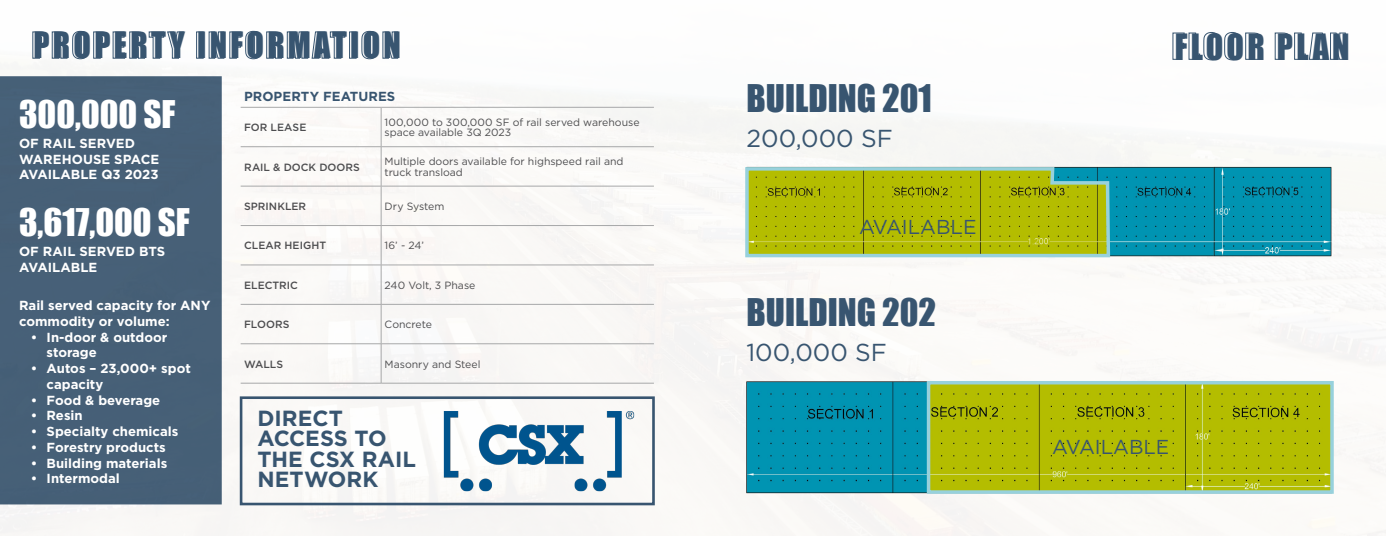
<style>
.page{position:relative;width:1386px;height:536px;background:#fbfaf8}
.page>*{position:absolute;margin:0;border:0;box-sizing:border-box;transform-origin:0 0}
.t1{font:35px "Impact";color:#385570}
.t2{font:35px "Impact";color:#fff}
.t3{font:33.25px "Impact";letter-spacing:.1em;color:#385570}
.t4{font:24.5px "Gotham";color:#385570}
.t5{font:700 21.88px/20.1px "Gotham";color:#385570}
.t6{font:20.12px "Gotham";color:#385570}
.t7{font:700 13.12px/15.8px "Gotham";color:#fff}
.t8{font:700 13.12px "Gotham";letter-spacing:.005em;color:#385570}
.t9{font:10.5px/10.5px "Gotham";letter-spacing:-.005em;color:#4d4d4f}
.t10{font:500 10.5px "Gotham";color:#4d4d4f}
</style>
<div class="page">
<hr style="left:241px;top:107px;width:140px;height:1px;background:#a7a8a9">
<hr style="left:381px;top:107px;width:273px;height:1px;background:#a7a8a9">
<hr style="left:381px;top:107px;width:1px;height:39px;background:#a7a8a9">
<hr style="left:241px;top:146px;width:140px;height:1px;background:#a7a8a9">
<hr style="left:381px;top:146px;width:273px;height:1px;background:#a7a8a9">
<hr style="left:381px;top:147px;width:1px;height:39px;background:#a7a8a9">
<hr style="left:241px;top:186px;width:140px;height:1px;background:#a7a8a9">
<hr style="left:381px;top:186px;width:273px;height:1px;background:#a7a8a9">
<hr style="left:381px;top:186px;width:1px;height:39px;background:#a7a8a9">
<hr style="left:241px;top:225px;width:140px;height:1px;background:#a7a8a9">
<hr style="left:381px;top:225px;width:273px;height:1px;background:#a7a8a9">
<hr style="left:381px;top:226px;width:1px;height:38px;background:#a7a8a9">
<hr style="left:241px;top:264px;width:140px;height:1px;background:#a7a8a9">
<hr style="left:381px;top:264px;width:273px;height:1px;background:#a7a8a9">
<hr style="left:381px;top:265px;width:1px;height:39px;background:#a7a8a9">
<hr style="left:241px;top:304px;width:140px;height:1px;background:#a7a8a9">
<hr style="left:381px;top:304px;width:273px;height:1px;background:#a7a8a9">
<hr style="left:381px;top:304px;width:1px;height:39px;background:#a7a8a9">
<hr style="left:241px;top:343px;width:140px;height:1px;background:#a7a8a9">
<hr style="left:381px;top:343px;width:273px;height:1px;background:#a7a8a9">
<hr style="left:381px;top:344px;width:1px;height:39px;background:#a7a8a9">
<hr style="left:241px;top:383px;width:140px;height:1px;background:#a7a8a9">
<hr style="left:381px;top:383px;width:273px;height:1px;background:#a7a8a9">
<div style="left:0;top:76px;width:222px;height:428px;background:#476077"></div>
<img style="left:1112px;top:166px;width:220px;height:91px">
<img style="left:746px;top:381px;width:588px;height:113px">
<svg style="left:745px;top:166px;width:367px;height:92px;background:#a9ba20"></svg>
<div style="left:927px;top:381px;width:407px;height:112px;border:4px solid #97d1dc"></div>
<div style="left:240px;top:396px;width:415px;height:109px;border:3px solid #385570"></div>
<img style="left:443px;top:411px;width:192px;height:81px">
<h2 class="t3" style="left:34px;top:19px;width:369px">PROPERTY INFORMATION</h2>
<p class="t8" style="left:244px;top:88px;width:153px">PROPERTY FEATURES</p>
<p class="t10" style="left:244px;top:121px;width:64px">FOR LEASE</p>
<p class="t9" style="left:385px;top:117px;width:256px">100,000 to 300,000 SF of rail served warehouse space available 3Q 2023</p>
<p class="t10" style="left:244px;top:160px;width:117px">RAIL &amp; DOCK DOORS</p>
<p class="t9" style="left:385px;top:156px;width:240px">Multiple doors available for highspeed rail and truck transload</p>
<p class="t10" style="left:244px;top:199px;width:64px">SPRINKLER</p>
<p class="t9" style="left:385px;top:201px;width:61px">Dry System</p>
<p class="t10" style="left:244px;top:239px;width:84px">CLEAR HEIGHT</p>
<p class="t9" style="left:385px;top:240px;width:41px">16’ - 24’</p>
<p class="t10" style="left:244px;top:278px;width:55px">ELECTRIC</p>
<p class="t9" style="left:385px;top:279px;width:92px">240 Volt, 3 Phase</p>
<p class="t10" style="left:244px;top:317px;width:47px">FLOORS</p>
<p class="t9" style="left:385px;top:319px;width:49px">Concrete</p>
<p class="t10" style="left:244px;top:357px;width:41px">WALLS</p>
<p class="t9" style="left:385px;top:358px;width:97px">Masonry and Steel</p>
<h1 class="t2" style="left:19px;top:87px;width:158px">300,000 SF</h1>
<p class="t7" style="left:19px;top:135px;width:142px">OF RAIL SERVED<br>WAREHOUSE SPACE<br>AVAILABLE Q3 2023</p>
<h1 class="t2" style="left:19px;top:195px;width:172px">3,617,000 SF</h1>
<p class="t7" style="left:19px;top:243px;width:148px">OF RAIL SERVED BTS<br>AVAILABLE</p>
<p class="t7" style="left:19px;top:297px;width:193px">Rail served capacity for ANY commodity or volume:</p>
<p class="t7" style="left:47px;top:329px;width:122px;text-indent:-16px">• In-door &amp; outdoor storage</p>
<p class="t7" style="left:47px;top:360px;width:146px;text-indent:-16px">• Autos – 23,000+ spot capacity</p>
<p class="t7" style="left:31px;top:392px;width:131px">• Food &amp; beverage</p>
<p class="t7" style="left:31px;top:407px;width:53px">• Resin</p>
<p class="t7" style="left:31px;top:423px;width:149px">• Specialty chemicals</p>
<p class="t7" style="left:31px;top:439px;width:136px">• Forestry products</p>
<p class="t7" style="left:31px;top:455px;width:138px">• Building materials</p>
<p class="t7" style="left:31px;top:470px;width:90px">• Intermodal</p>
<h3 class="t5" style="left:257px;top:408px;width:160px">DIRECT<br>ACCESS TO<br>THE CSX RAIL<br>NETWORK</h3>
<h1 class="t1" style="left:747px;top:71px;width:187px">BUILDING 201</h1>
<h3 class="t4" style="left:747px;top:122px;width:148px">200,000 SF</h3>
<h3 class="t6" style="left:859px;top:214px;width:119px">AVAILABLE</h3>
<h1 class="t1" style="left:747px;top:285px;width:191px">BUILDING 202</h1>
<h3 class="t4" style="left:747px;top:336px;width:142px">100,000 SF</h3>
<h2 class="t3" style="left:1175px;top:21px;width:177px">FLOOR PLAN</h2>
<h3 class="t6" style="left:1052px;top:433px;width:119px">AVAILABLE</h3>
</div>
